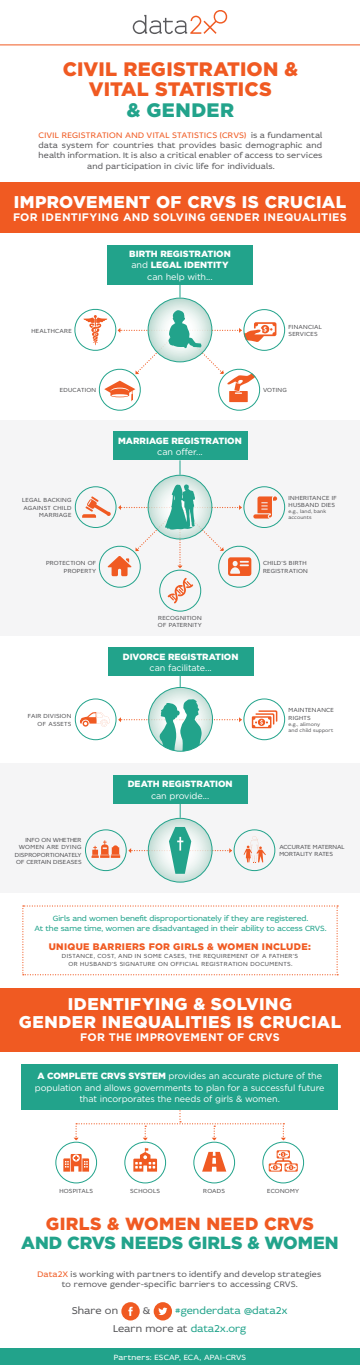
<style>
.page{position:relative;width:360px;height:1365px;background:#fff}
.page>*{position:absolute;margin:0;border:0;box-sizing:border-box;transform-origin:0 0}
.t1{font:900 19.52px/20.8px "Gotham";letter-spacing:.005em;color:#f05a22;text-align:center}
.t2{font:900 19.52px "Gotham";letter-spacing:.025em;color:#22a38b}
.t3{font:900 17.57px/18.8px "Gotham";letter-spacing:.005em;color:#22a38b;text-align:center}
.t4{font:900 17px/17.5px "Gotham";letter-spacing:.025em;color:#fff;text-align:center}
.t5{font:700 10.93px "Gotham";letter-spacing:.025em;color:#fff}
.t6{font:10.55px "Idealist Sans";letter-spacing:-.005em;color:#59595c}
.t7{font:10.55px "Idealist Sans";color:#22a38b}
.t8{font:900 9.5px "Gotham";letter-spacing:.035em;color:#f05a22}
.t9{font:9px/11.4px "Gotham";letter-spacing:-.015em;color:#fff;text-align:center}
.t10{font:900 9px/11.4px "Gotham";color:#fff;text-align:center}
.t11{font:8.5px/10.2px "Idealist Sans";letter-spacing:.02em;color:#59595c;text-align:center}
.t12{font:8px/10px "Idealist Sans";letter-spacing:-.005em;color:#22a38b;text-align:center}
.t13{font:8px "Idealist Sans";letter-spacing:.02em;color:#fff}
.t14{font:6.25px/7.5px "Idealist Sans";letter-spacing:.035em;color:#59595c}
.t15{font:6.25px/7.5px "Idealist Sans";letter-spacing:.055em;color:#59595c;text-align:center}
.t16{font:6.25px/7.5px "Idealist Sans";letter-spacing:.01em;color:#59595c;text-align:right}
.t17{font:6.25px/7.5px "Idealist Sans";letter-spacing:.005em;color:#59595c}
.t18{font:5px/6px "Idealist Sans";letter-spacing:.03em;color:#59595c}
.s1{color:#f05a22}
.s2{font-weight:900}
.s3{font-weight:400}
.s4{color:#22a38b}
</style>
<div class="page">
<svg style="left:121px;top:1302px;width:19px;height:19px"></svg>
<svg style="left:154px;top:1302px;width:18px;height:19px"></svg>
<div style="left:0;top:1349px;width:360px;height:16px;background:#22a38b"></div>
<div style="left:262px;top:1142px;width:42px;height:41px;border:1px solid #22a38b;border-radius:50%"></div>
<svg style="left:269px;top:1150px;width:29px;height:22px"></svg>
<div style="left:193px;top:1142px;width:42px;height:41px;border:1px solid #22a38b;border-radius:50%"></div>
<svg style="left:202px;top:1152px;width:24px;height:20px"></svg>
<div style="left:124px;top:1142px;width:42px;height:41px;border:1px solid #22a38b;border-radius:50%"></div>
<svg style="left:133px;top:1148px;width:24px;height:24px"></svg>
<div style="left:55px;top:1142px;width:42px;height:41px;border:1px solid #22a38b;border-radius:50%"></div>
<svg style="left:63px;top:1154px;width:26px;height:18px"></svg>
<svg style="left:74px;top:1110px;width:212px;height:30px"></svg>
<div style="left:22px;top:1065px;width:316px;height:45px;background:#22a38b"></div>
<svg style="left:22px;top:905px;width:316px;height:70px"></svg>
<div style="left:0;top:764px;width:360px;height:129px;background:#f5f5f6"></div>
<div style="left:234px;top:829px;width:41px;height:42px;border:1px solid #22a38b;border-radius:50%"></div>
<svg style="left:244px;top:836px;width:22px;height:27px"></svg>
<div style="left:85px;top:829px;width:42px;height:42px;border:1px solid #22a38b;border-radius:50%"></div>
<svg style="left:92px;top:840px;width:28px;height:18px"></svg>
<svg style="left:148px;top:818px;width:64px;height:64px"></svg>
<svg style="left:128px;top:827px;width:104px;height:47px"></svg>
<svg style="left:180px;top:803px;width:1px;height:15px"></svg>
<div style="left:113px;top:775px;width:134px;height:28px;background:#22a38b"></div>
<div style="left:243px;top:698px;width:42px;height:42px;border:1px solid #22a38b;border-radius:50%"></div>
<svg style="left:252px;top:710px;width:25px;height:18px"></svg>
<div style="left:75px;top:698px;width:42px;height:42px;border:1px solid #22a38b;border-radius:50%"></div>
<svg style="left:80px;top:712px;width:30px;height:15px"></svg>
<svg style="left:149px;top:687px;width:64px;height:64px"></svg>
<svg style="left:118px;top:699px;width:124px;height:52px"></svg>
<div style="left:108px;top:647px;width:145px;height:29px;background:#22a38b"></div>
<div style="left:0;top:420px;width:360px;height:216px;background:#f5f5f6"></div>
<div style="left:243px;top:486px;width:42px;height:42px;border:1px solid #22a38b;border-radius:50%"></div>
<div style="left:159px;top:570px;width:42px;height:42px;border:1px solid #22a38b;border-radius:50%"></div>
<div style="left:75px;top:486px;width:42px;height:42px;border:1px solid #22a38b;border-radius:50%"></div>
<svg style="left:148px;top:475px;width:64px;height:64px"></svg>
<svg style="left:82px;top:484px;width:195px;height:120px"></svg>
<svg style="left:180px;top:460px;width:1px;height:15px"></svg>
<div style="left:113px;top:432px;width:134px;height:28px;background:#22a38b"></div>
<div style="left:243px;top:309px;width:42px;height:42px;border:1px solid #22a38b;border-radius:50%"></div>
<svg style="left:148px;top:298px;width:64px;height:64px"></svg>
<svg style="left:74px;top:307px;width:202px;height:104px"></svg>
<div style="left:107px;top:245px;width:146px;height:39px;background:#22a38b"></div>
<svg style="left:179px;top:284px;width:1px;height:14px"></svg>
<div style="left:0;top:183px;width:360px;height:50px;background:#f05a22"></div>
<div style="left:0;top:988px;width:360px;height:64px;background:#f05a22"></div>
<hr style="left:0;top:44px;width:360px;height:1px;background:#f05a22">
<svg style="left:133px;top:10px;width:95px;height:24px"></svg>
<p class="t1" style="left:63px;top:58px;width:237px">CIVIL REGISTRATION &amp;<br>VITAL STATISTICS</p>
<p class="t2" style="left:127px;top:97px;width:109px">&amp; GENDER</p>
<p class="t11" style="left:38px;top:130px;width:286px"><span class="s1">CIVIL REGISTRATION AND VITAL STATISTICS (CRVS)</span> is a fundamental data system for countries that provides basic demographic and health information. It is also a critical enabler of access to services and participation in civic life for individuals.</p>
<p class="t4" style="left:14px;top:193px;width:334px">IMPROVEMENT OF CRVS IS CRUCIAL</p>
<p class="t5" style="left:13px;top:210px;width:335px">FOR IDENTIFYING AND SOLVING GENDER INEQUALITIES</p>
<p class="t14" style="left:31px;top:327px;width:42px">HEALTHCARE</p>
<p class="t10" style="left:129px;top:248px;width:103px">BIRTH REGISTRATION</p>
<p class="t9" style="left:131px;top:259px;width:99px">and <span class="s2">LEGAL IDENTITY </span>can help with...</p>
<p class="t14" style="left:288px;top:323px;width:35px">FINANCIAL<br>SERVICES</p>
<p class="t14" style="left:60px;top:386px;width:38px">EDUCATION</p>
<p class="t14" style="left:263px;top:386px;width:25px">VOTING</p>
<p class="t14" style="left:22px;top:496px;width:51px;text-align:right">LEGAL BACKING<br>AGAINST CHILD<br>MARRIAGE</p>
<p class="t14" style="left:46px;top:559px;width:52px;text-align:right">PROTECTION OF<br>PROPERTY</p>
<p class="t14" style="left:28px;top:712px;width:45px;text-align:right">FAIR DIVISION<br>OF ASSETS</p>
<p class="t16" style="left:15px;top:836px;width:68px">INFO ON WHETHER<br>WOMEN ARE DYING<br>DISPROPORTIONATELY<br>OF CERTAIN DISEASES</p>
<p class="t10" style="left:118px;top:435px;width:125px">MARRIAGE REGISTRATION <span class="s3">can offer...</span></p>
<p class="t14" style="left:158px;top:614px;width:46px">RECOGNITION<br>OF PATERNITY</p>
<p class="t10" style="left:123px;top:651px;width:117px">DIVORCE REGISTRATION <span class="s3">can facilitate...</span></p>
<p class="t10" style="left:128px;top:778px;width:106px">DEATH REGISTRATION <span class="s3">can provide...</span></p>
<p class="t14" style="left:288px;top:494px;width:50px">INHERITANCE IF<br>HUSBAND DIES</p>
<p class="t18" style="left:288px;top:508px;width:39px">e.g., land, bank accounts</p>
<p class="t14" style="left:263px;top:559px;width:46px">CHILD’S BIRTH<br>REGISTRATION</p>
<p class="t14" style="left:288px;top:706px;width:47px">MAINTENANCE<br>RIGHTS</p>
<p class="t18" style="left:288px;top:721px;width:46px">e.g., alimony<br>and child support</p>
<p class="t17" style="left:279px;top:843px;width:67px">ACCURATE MATERNAL<br>MORTALITY RATES</p>
<p class="t12" style="left:34px;top:913px;width:294px">Girls and women benefit disproportionately if they are registered.<br>At the same time, women are disadvantaged in their ability to access CRVS.</p>
<p class="t8" style="left:49px;top:940px;width:264px">UNIQUE BARRIERS FOR GIRLS &amp; WOMEN INCLUDE:</p>
<p class="t15" style="left:62px;top:952px;width:238px">DISTANCE, COST, AND IN SOME CASES, THE REQUIREMENT OF A FATHER’S<br>OR HUSBAND’S SIGNATURE ON OFFICIAL REGISTRATION DOCUMENTS.</p>
<p class="t4" style="left:19px;top:995px;width:324px">IDENTIFYING &amp; SOLVING<br>GENDER INEQUALITIES IS CRUCIAL</p>
<p class="t5" style="left:80px;top:1030px;width:201px">FOR THE IMPROVEMENT OF CRVS</p>
<p class="t9" style="left:35px;top:1070px;width:291px"><span class="s2">A COMPLETE CRVS SYSTEM</span> provides an accurate picture of the population and allows governments to plan for a successful future that incorporates the needs of girls &amp; women.</p>
<p class="t14" style="left:59px;top:1187px;width:35px">HOSPITALS</p>
<p class="t14" style="left:130px;top:1187px;width:31px">SCHOOLS</p>
<p class="t14" style="left:203px;top:1187px;width:23px">ROADS</p>
<p class="t14" style="left:267px;top:1187px;width:33px">ECONOMY</p>
<p class="t3" style="left:21px;top:1214px;width:319px"><span class="s1">GIRLS &amp; WOMEN NEED CRVS<br></span>AND CRVS NEEDS GIRLS &amp; WOMEN</p>
<p class="t11" style="left:37px;top:1268px;width:285px"><span class="s1">Data2X</span> is working with partners to identify and develop strategies to remove gender-specific barriers to accessing CRVS.</p>
<p class="t6" style="left:72px;top:1304px;width:48px">Share on</p>
<p class="t6" style="left:143px;top:1304px;width:9px">&amp;</p>
<p class="t7" style="left:175px;top:1304px;width:114px">#genderdata @data2x</p>
<p class="t6" style="left:113px;top:1321px;width:135px">Learn more at <span class="s4">data2x.org</span></p>
<p class="t13" style="left:114px;top:1352px;width:134px">Partners: ESCAP, ECA, APAI-CRVS</p>
</div>
